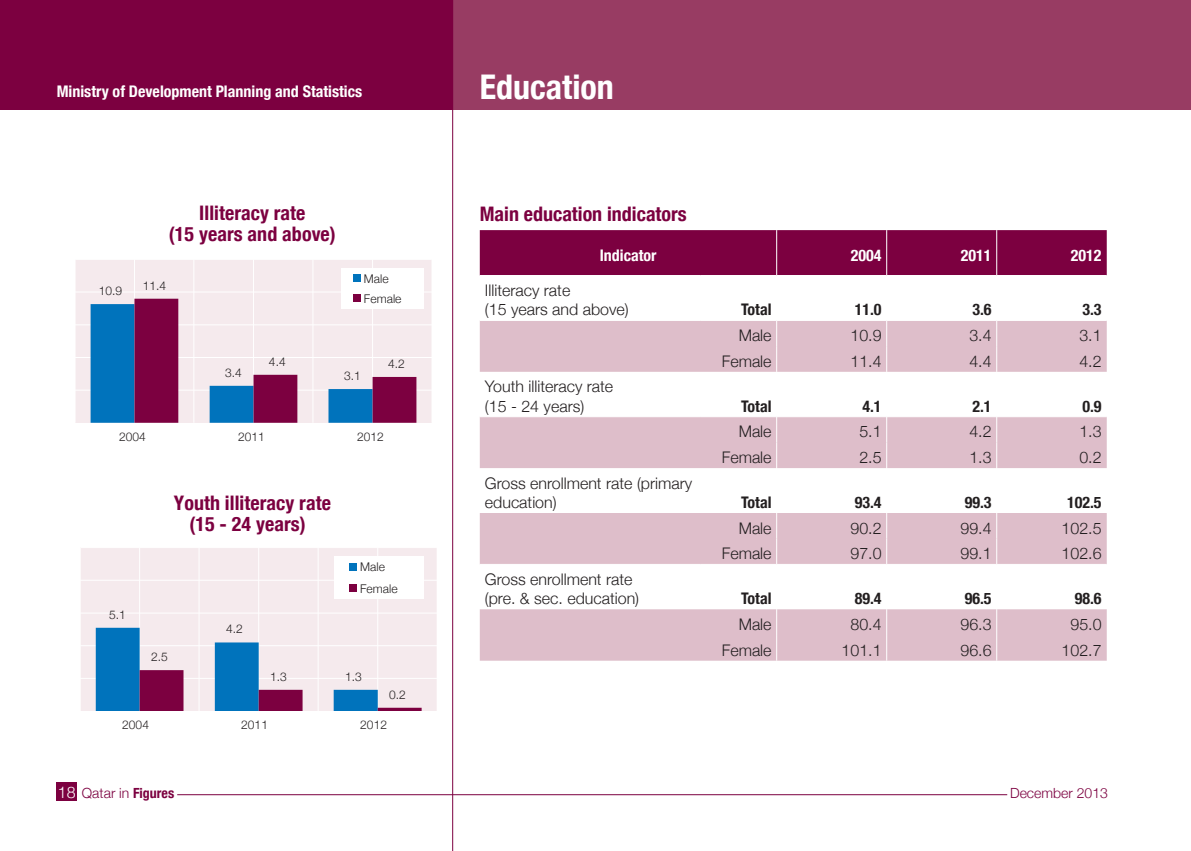
<style>
.page{position:relative;width:1191px;height:851px;background:#fff}
.page>*{position:absolute;margin:0;border:0;box-sizing:border-box;transform-origin:0 0}
.t1{font:700 condensed 34px "Helvetica Neue";color:#fff}
.t2{font:700 condensed 20px/21px "Helvetica Neue";letter-spacing:.005em;color:#7c0040;text-align:center}
.t3{font:300 16px/19.2px "Helvetica Neue";color:#231f20}
.t4{font:700 condensed 16px "Helvetica Neue";color:#231f20}
.t5{font:700 condensed 16px "Helvetica Neue";color:#fff}
.t6{font:300 14px "Helvetica Neue";color:#7c0040}
.t7{font:300 12px/20.4px "Helvetica Neue";letter-spacing:.005em;color:#231f20}
.s1{font-size:16px;color:#fff}
.s2{font-weight:700;font-stretch:condensed}
</style>
<div class="page">
<div style="left:442px;top:0;width:749px;height:109px;background:#983c63"></div>
<hr style="left:452px;top:0;width:1px;height:850px;background:#7c0040">
<div style="left:0;top:0;width:453px;height:109px;background:#7c0040"></div>
<div style="left:480px;top:230px;width:626px;height:45px;background:#7c0040"></div>
<svg style="left:480px;top:321px;width:626px;height:339px;fill:#debeca"></svg>
<hr style="left:776px;top:230px;width:1px;height:45px;background:#fff">
<hr style="left:886px;top:230px;width:1px;height:45px;background:#fff">
<hr style="left:996px;top:230px;width:1px;height:45px;background:#fff">
<hr style="left:776px;top:372px;width:1px;height:44px;background:#fff">
<hr style="left:886px;top:372px;width:1px;height:44px;background:#fff">
<hr style="left:996px;top:372px;width:1px;height:44px;background:#fff">
<hr style="left:480px;top:416px;width:220px;height:1px;background:#fff">
<hr style="left:700px;top:416px;width:76px;height:1px;background:#fff">
<hr style="left:776px;top:416px;width:110px;height:1px;background:#fff">
<hr style="left:886px;top:416px;width:110px;height:1px;background:#fff">
<hr style="left:996px;top:416px;width:110px;height:1px;background:#fff">
<hr style="left:776px;top:468px;width:1px;height:45px;background:#fff">
<hr style="left:886px;top:468px;width:1px;height:45px;background:#fff">
<hr style="left:996px;top:468px;width:1px;height:45px;background:#fff">
<hr style="left:480px;top:564px;width:220px;height:1px;background:#fff">
<hr style="left:700px;top:564px;width:76px;height:1px;background:#fff">
<hr style="left:776px;top:564px;width:110px;height:1px;background:#fff">
<hr style="left:776px;top:564px;width:1px;height:45px;background:#fff">
<hr style="left:886px;top:564px;width:110px;height:1px;background:#fff">
<hr style="left:886px;top:564px;width:1px;height:45px;background:#fff">
<hr style="left:996px;top:564px;width:110px;height:1px;background:#fff">
<hr style="left:996px;top:564px;width:1px;height:45px;background:#fff">
<svg style="left:776px;top:321px;width:1px;height:51px"></svg>
<svg style="left:886px;top:321px;width:1px;height:51px"></svg>
<svg style="left:996px;top:321px;width:1px;height:51px"></svg>
<svg style="left:776px;top:417px;width:1px;height:51px"></svg>
<svg style="left:886px;top:417px;width:1px;height:51px"></svg>
<svg style="left:996px;top:417px;width:1px;height:51px"></svg>
<svg style="left:776px;top:513px;width:1px;height:51px"></svg>
<svg style="left:886px;top:513px;width:1px;height:51px"></svg>
<svg style="left:996px;top:513px;width:1px;height:51px"></svg>
<svg style="left:776px;top:609px;width:1px;height:51px"></svg>
<svg style="left:886px;top:609px;width:1px;height:51px"></svg>
<svg style="left:996px;top:609px;width:1px;height:51px"></svg>
<div style="left:75px;top:259px;width:357px;height:163px;background:#f5eaed"></div>
<hr style="left:75px;top:390px;width:357px;height:1px;background:#fff">
<hr style="left:75px;top:357px;width:357px;height:1px;background:#fff">
<hr style="left:75px;top:324px;width:357px;height:1px;background:#fff">
<hr style="left:75px;top:291px;width:357px;height:1px;background:#fff">
<hr style="left:75px;top:259px;width:357px;height:1px;background:#fff">
<hr style="left:134px;top:259px;width:1px;height:163px;background:#fff">
<hr style="left:253px;top:259px;width:1px;height:163px;background:#fff">
<hr style="left:372px;top:259px;width:1px;height:163px;background:#fff">
<hr style="left:75px;top:259px;width:1px;height:163px;background:#fff">
<hr style="left:193px;top:259px;width:1px;height:163px;background:#fff">
<hr style="left:312px;top:259px;width:1px;height:163px;background:#fff">
<svg style="left:91px;top:298px;width:325px;height:124px"></svg>
<div style="left:341px;top:268px;width:83px;height:40px;background:#fff"></div>
<div style="left:354px;top:274px;width:7px;height:7px;background:#0073bc"></div>
<div style="left:354px;top:295px;width:7px;height:7px;background:#7c0040"></div>
<div style="left:80px;top:547px;width:357px;height:163px;background:#f5eaed"></div>
<hr style="left:80px;top:678px;width:357px;height:1px;background:#fff">
<hr style="left:80px;top:645px;width:357px;height:1px;background:#fff">
<hr style="left:80px;top:612px;width:357px;height:1px;background:#fff">
<hr style="left:80px;top:579px;width:357px;height:1px;background:#fff">
<hr style="left:80px;top:547px;width:357px;height:1px;background:#fff">
<hr style="left:139px;top:547px;width:1px;height:163px;background:#fff">
<hr style="left:258px;top:547px;width:1px;height:163px;background:#fff">
<hr style="left:377px;top:547px;width:1px;height:163px;background:#fff">
<hr style="left:80px;top:547px;width:1px;height:163px;background:#fff">
<hr style="left:199px;top:547px;width:1px;height:163px;background:#fff">
<hr style="left:318px;top:547px;width:1px;height:163px;background:#fff">
<svg style="left:96px;top:627px;width:325px;height:83px"></svg>
<div style="left:334px;top:556px;width:89px;height:42px;background:#fff"></div>
<div style="left:350px;top:563px;width:7px;height:7px;background:#0073bc"></div>
<div style="left:350px;top:584px;width:7px;height:7px;background:#7c0040"></div>
<div style="left:57px;top:782px;width:20px;height:19px;background:#7c0040"></div>
<hr style="left:177px;top:794px;width:830px;height:1px;background:#7c0040">
<p class="t5" style="left:57px;top:82px;width:307px">Ministry of Development Planning and Statistics</p>
<p class="t7" style="left:99px;top:280px;width:25px">10.9</p>
<p class="t2" style="left:169px;top:202px;width:168px">Illiteracy rate<br>(15 years and above)</p>
<p class="t7" style="left:143px;top:275px;width:25px">11.4</p>
<p class="t7" style="left:364px;top:268px;width:39px">Male<br>Female</p>
<p class="t7" style="left:269px;top:351px;width:18px">4.4</p>
<p class="t7" style="left:388px;top:353px;width:18px">4.2</p>
<p class="t7" style="left:225px;top:362px;width:18px">3.4</p>
<p class="t7" style="left:344px;top:365px;width:18px">3.1</p>
<p class="t7" style="left:119px;top:425px;width:28px">2004</p>
<p class="t7" style="left:238px;top:425px;width:28px">2011</p>
<p class="t7" style="left:357px;top:425px;width:28px">2012</p>
<p class="t7" style="left:109px;top:604px;width:18px">5.1</p>
<p class="t2" style="left:174px;top:492px;width:158px">Youth illiteracy rate (15 - 24 years)</p>
<p class="t7" style="left:151px;top:646px;width:18px">2.5</p>
<p class="t7" style="left:226px;top:618px;width:18px">4.2</p>
<p class="t7" style="left:270px;top:666px;width:18px">1.3</p>
<p class="t7" style="left:360px;top:556px;width:39px;line-height:21.4px">Male<br>Female</p>
<p class="t7" style="left:345px;top:666px;width:18px">1.3</p>
<p class="t7" style="left:389px;top:683px;width:18px">0.2</p>
<p class="t7" style="left:122px;top:713px;width:28px">2004</p>
<p class="t7" style="left:241px;top:713px;width:28px">2011</p>
<p class="t7" style="left:360px;top:713px;width:28px">2012</p>
<p class="t1" style="left:480px;top:66px;width:135px">Education</p>
<p class="t2" style="left:480px;top:203px;width:208px">Main education indicators</p>
<p class="t5" style="left:600px;top:245px;width:58px">Indicator</p>
<p class="t5" style="left:851px;top:245px;width:32px">2004</p>
<p class="t5" style="left:961px;top:245px;width:32px">2011</p>
<p class="t5" style="left:1071px;top:245px;width:32px">2012</p>
<p class="t3" style="left:485px;top:280px;width:145px">Illiteracy rate<br>(15 years and above)</p>
<p class="t4" style="left:741px;top:300px;width:32px">Total</p>
<p class="t4" style="left:854px;top:300px;width:28px">11.0</p>
<p class="t4" style="left:972px;top:300px;width:21px">3.6</p>
<p class="t4" style="left:1082px;top:300px;width:21px">3.3</p>
<p class="t3" style="left:738px;top:325px;width:34px">Male</p>
<p class="t3" style="left:850px;top:325px;width:33px">10.9</p>
<p class="t3" style="left:969px;top:325px;width:24px">3.4</p>
<p class="t3" style="left:1079px;top:325px;width:24px">3.1</p>
<p class="t3" style="left:722px;top:351px;width:51px">Female</p>
<p class="t3" style="left:850px;top:351px;width:33px">11.4</p>
<p class="t3" style="left:969px;top:351px;width:24px">4.4</p>
<p class="t3" style="left:1079px;top:351px;width:24px">4.2</p>
<p class="t3" style="left:485px;top:377px;width:130px">Youth illiteracy rate (15 - 24 years)</p>
<p class="t3" style="left:485px;top:473px;width:209px">Gross enrollment rate (primary education)</p>
<p class="t3" style="left:485px;top:569px;width:156px">Gross enrollment rate (pre. &amp; sec. education)</p>
<p class="t4" style="left:741px;top:396px;width:32px">Total</p>
<p class="t4" style="left:862px;top:396px;width:21px">4.1</p>
<p class="t4" style="left:972px;top:396px;width:21px">2.1</p>
<p class="t4" style="left:1082px;top:396px;width:21px">0.9</p>
<p class="t3" style="left:738px;top:421px;width:34px">Male</p>
<p class="t3" style="left:859px;top:421px;width:24px">5.1</p>
<p class="t3" style="left:969px;top:421px;width:24px">4.2</p>
<p class="t3" style="left:1079px;top:421px;width:24px">1.3</p>
<p class="t3" style="left:722px;top:447px;width:51px">Female</p>
<p class="t3" style="left:859px;top:447px;width:24px">2.5</p>
<p class="t3" style="left:969px;top:447px;width:24px">1.3</p>
<p class="t3" style="left:1079px;top:447px;width:24px">0.2</p>
<p class="t4" style="left:741px;top:492px;width:32px">Total</p>
<p class="t4" style="left:854px;top:492px;width:28px">93.4</p>
<p class="t4" style="left:964px;top:492px;width:28px">99.3</p>
<p class="t4" style="left:1067px;top:492px;width:36px">102.5</p>
<p class="t3" style="left:738px;top:518px;width:34px">Male</p>
<p class="t3" style="left:850px;top:518px;width:33px">90.2</p>
<p class="t3" style="left:960px;top:518px;width:33px">99.4</p>
<p class="t3" style="left:1061px;top:518px;width:42px">102.5</p>
<p class="t3" style="left:722px;top:543px;width:51px">Female</p>
<p class="t3" style="left:850px;top:543px;width:33px">97.0</p>
<p class="t3" style="left:960px;top:543px;width:33px">99.1</p>
<p class="t3" style="left:1061px;top:543px;width:42px">102.6</p>
<p class="t4" style="left:741px;top:588px;width:32px">Total</p>
<p class="t4" style="left:854px;top:588px;width:28px">89.4</p>
<p class="t4" style="left:964px;top:588px;width:28px">96.5</p>
<p class="t4" style="left:1074px;top:588px;width:28px">98.6</p>
<p class="t3" style="left:738px;top:614px;width:34px">Male</p>
<p class="t3" style="left:850px;top:614px;width:33px">80.4</p>
<p class="t3" style="left:960px;top:614px;width:33px">96.3</p>
<p class="t3" style="left:1070px;top:614px;width:33px">95.0</p>
<p class="t3" style="left:722px;top:640px;width:51px">Female</p>
<p class="t3" style="left:841px;top:640px;width:42px">101.1</p>
<p class="t3" style="left:960px;top:640px;width:33px">96.6</p>
<p class="t3" style="left:1061px;top:640px;width:42px">102.7</p>
<p class="t6" style="left:58px;top:783px;width:118px"><span class="s1">18</span> Qatar in <span class="s2">Figures</span></p>
<p class="t6" style="left:1010px;top:783px;width:99px">December 2013</p>
</div>
